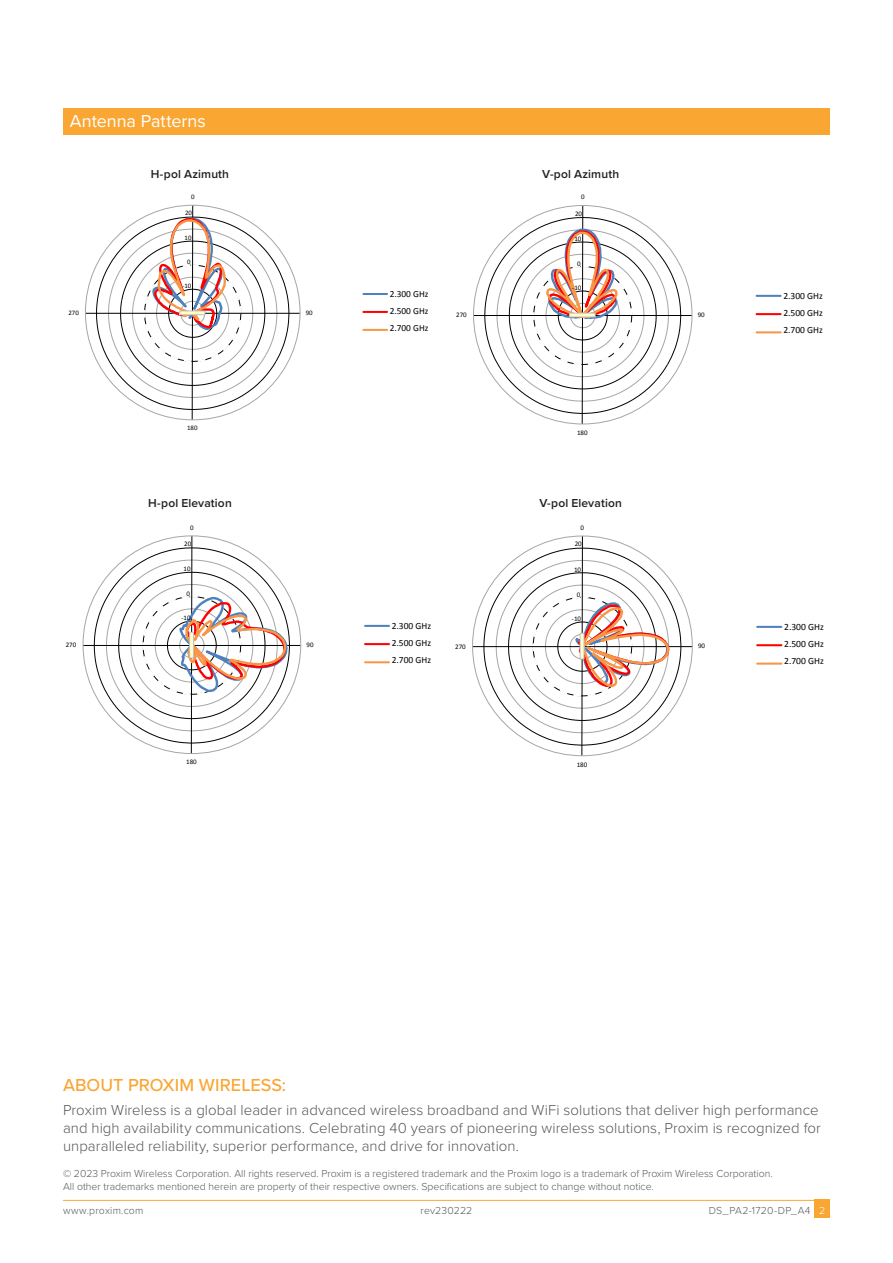
<style>
.page{position:relative;width:893px;height:1263px;background:#fff}
.page>*{position:absolute;margin:0;border:0;box-sizing:border-box;transform-origin:0 0}
.t1{font:500 18px "Proxima Nova";color:#faa634}
.Heading_2{font:18px "Proxima Nova";color:#fff}
.t2{font:300 15px/18px "Proxima Nova";letter-spacing:.005em;color:#57585a}
.Tablehead{font:600 12px "Proxima Nova";letter-spacing:.015em;color:#231f20}
.t3{font:300 10.5px/12.6px "Proxima Nova";color:#57585a}
.t4{font:300 10.5px "Proxima Nova";letter-spacing:.02em;color:#57585a}
.t5{font:9.6px/17.4px "Calibri";color:#000;text-align:justify}
.t6{font:9.45px/17.2px "Calibri";color:#000;text-align:justify}
.t7{font:9.3px/17px "Calibri";color:#000;text-align:justify}
.t8{font:7.05px "Calibri";color:#000}
.t9{font:6.9px "Calibri";color:#000}
.s1{color:#fff}
</style>
<div class="page">
<hr style="left:63px;top:1200px;width:767px;height:1px;background:#faa633">
<div style="left:814px;top:1200px;width:16px;height:18px;background:#faa633"></div>
<hr style="left:85px;top:313px;width:215px;height:1px;background:#000">
<hr style="left:363px;top:293px;width:24px;height:2px;background:#4f81bd">
<hr style="left:363px;top:311px;width:24px;height:2px;background:#f00">
<hr style="left:363px;top:329px;width:24px;height:2px;background:#f79646">
<svg style="left:96px;top:205px;width:193px;height:216px"></svg>
<div style="left:180px;top:311px;width:25px;height:4px;border:1px solid #bfbfbf"></div>
<hr style="left:83px;top:645px;width:218px;height:1px;background:#000">
<hr style="left:365px;top:625px;width:24px;height:2px;background:#4f81bd">
<hr style="left:365px;top:643px;width:24px;height:2px;background:#f00">
<hr style="left:365px;top:661px;width:24px;height:2px;background:#f79646">
<svg style="left:94px;top:535px;width:196px;height:219px"></svg>
<hr style="left:190px;top:632px;width:3px;height:26px;background:#ffc">
<div style="left:189px;top:632px;width:5px;height:26px;border:1px solid #bfbfbf"></div>
<hr style="left:474px;top:315px;width:218px;height:1px;background:#000">
<hr style="left:756px;top:295px;width:25px;height:2px;background:#4f81bd">
<hr style="left:756px;top:313px;width:25px;height:2px;background:#f00">
<hr style="left:756px;top:331px;width:25px;height:2px;background:#f79646">
<svg style="left:484px;top:205px;width:209px;height:220px"></svg>
<div style="left:569px;top:313px;width:26px;height:4px;border:1px solid #bfbfbf"></div>
<hr style="left:473px;top:646px;width:219px;height:1px;background:#000">
<hr style="left:757px;top:626px;width:24px;height:2px;background:#4f81bd">
<hr style="left:757px;top:644px;width:24px;height:2px;background:#f00">
<hr style="left:757px;top:663px;width:24px;height:2px;background:#f79646">
<svg style="left:483px;top:535px;width:198px;height:221px"></svg>
<div style="left:580px;top:633px;width:4px;height:26px;border:1px solid #bfbfbf"></div>
<div style="left:63px;top:108px;width:767px;height:27px;background:#faa633"></div>
<p class="Heading_2" style="left:70px;top:108px;width:138px">Antenna Patterns</p>
<p class="Tablehead" style="left:151px;top:165px;width:80px">H-pol Azimuth</p>
<p class="Tablehead" style="left:542px;top:165px;width:79px">V-pol Azimuth</p>
<p class="t9" style="left:191px;top:192px;width:5px">0</p>
<p class="t9" style="left:581px;top:192px;width:5px">0</p>
<p class="t9" style="left:185px;top:208px;width:8px">20</p>
<p class="t9" style="left:575px;top:209px;width:9px">20</p>
<p class="t9" style="left:185px;top:233px;width:8px">10</p>
<p class="t9" style="left:574px;top:234px;width:9px">10</p>
<p class="t9" style="left:187px;top:257px;width:5px">0</p>
<p class="t9" style="left:577px;top:259px;width:5px">0</p>
<p class="t9" style="left:68px;top:308px;width:12px">270</p>
<p class="t9" style="left:182px;top:281px;width:11px">-10</p>
<p class="t9" style="left:306px;top:308px;width:8px">90</p>
<p class="t7" style="left:390px;top:285px;width:40px">2.300 GHz 2.500 GHz 2.700 GHz</p>
<p class="t9" style="left:456px;top:310px;width:12px">270</p>
<p class="t9" style="left:572px;top:283px;width:11px">-10</p>
<p class="t9" style="left:698px;top:310px;width:9px">90</p>
<p class="t6" style="left:783px;top:287px;width:41px">2.300 GHz 2.500 GHz 2.700 GHz</p>
<p class="t9" style="left:187px;top:423px;width:12px">180</p>
<p class="t9" style="left:577px;top:428px;width:12px">180</p>
<p class="Tablehead" style="left:148px;top:494px;width:85px">H-pol Elevation</p>
<p class="Tablehead" style="left:539px;top:494px;width:84px">V-pol Elevation</p>
<p class="t9" style="left:190px;top:523px;width:5px">0</p>
<p class="t8" style="left:581px;top:523px;width:5px">0</p>
<p class="t9" style="left:184px;top:539px;width:9px">20</p>
<p class="t8" style="left:575px;top:539px;width:9px">20</p>
<p class="t9" style="left:184px;top:564px;width:9px">10</p>
<p class="t8" style="left:574px;top:565px;width:9px">10</p>
<p class="t9" style="left:186px;top:589px;width:5px">0</p>
<p class="t8" style="left:577px;top:589px;width:5px">0</p>
<p class="t9" style="left:66px;top:640px;width:12px">270</p>
<p class="t9" style="left:181px;top:613px;width:11px">-10</p>
<p class="t9" style="left:306px;top:640px;width:9px">90</p>
<p class="t6" style="left:392px;top:617px;width:41px">2.300 GHz 2.500 GHz 2.700 GHz</p>
<p class="t8" style="left:455px;top:641px;width:12px">270</p>
<p class="t8" style="left:572px;top:614px;width:11px">-10</p>
<p class="t8" style="left:698px;top:641px;width:9px">90</p>
<p class="t5" style="left:784px;top:617px;width:41px">2.300 GHz 2.500 GHz 2.700 GHz</p>
<p class="t9" style="left:186px;top:757px;width:12px">180</p>
<p class="t8" style="left:577px;top:759px;width:12px">180</p>
<p class="t1" style="left:63px;top:1071px;width:225px">ABOUT PROXIM WIRELESS:</p>
<p class="t2" style="left:63px;top:1100px;width:759px">Proxim Wireless is a global leader in advanced wireless broadband and WiFi solutions that deliver high performance and high availability communications. Celebrating 40 years of pioneering wireless solutions, Proxim is recognized for unparalleled reliability, superior performance, and drive for innovation.</p>
<p class="t3" style="left:63px;top:1167px;width:711px">© 2023 Proxim Wireless Corporation. All rights reserved. Proxim is a registered trademark and the Proxim logo is a trademark of Proxim Wireless Corporation.<br>All other trademarks mentioned herein are property of their respective owners. Specifications are subject to change without notice.</p>
<p class="t4" style="left:63px;top:1202px;width:82px">www.proxim.com</p>
<p class="t3" style="left:421px;top:1203px;width:53px">rev230222</p>
<p class="t4" style="left:709px;top:1202px;width:118px">DS_PA2-1720-DP_A4 <span class="s1">2</span></p>
</div>
